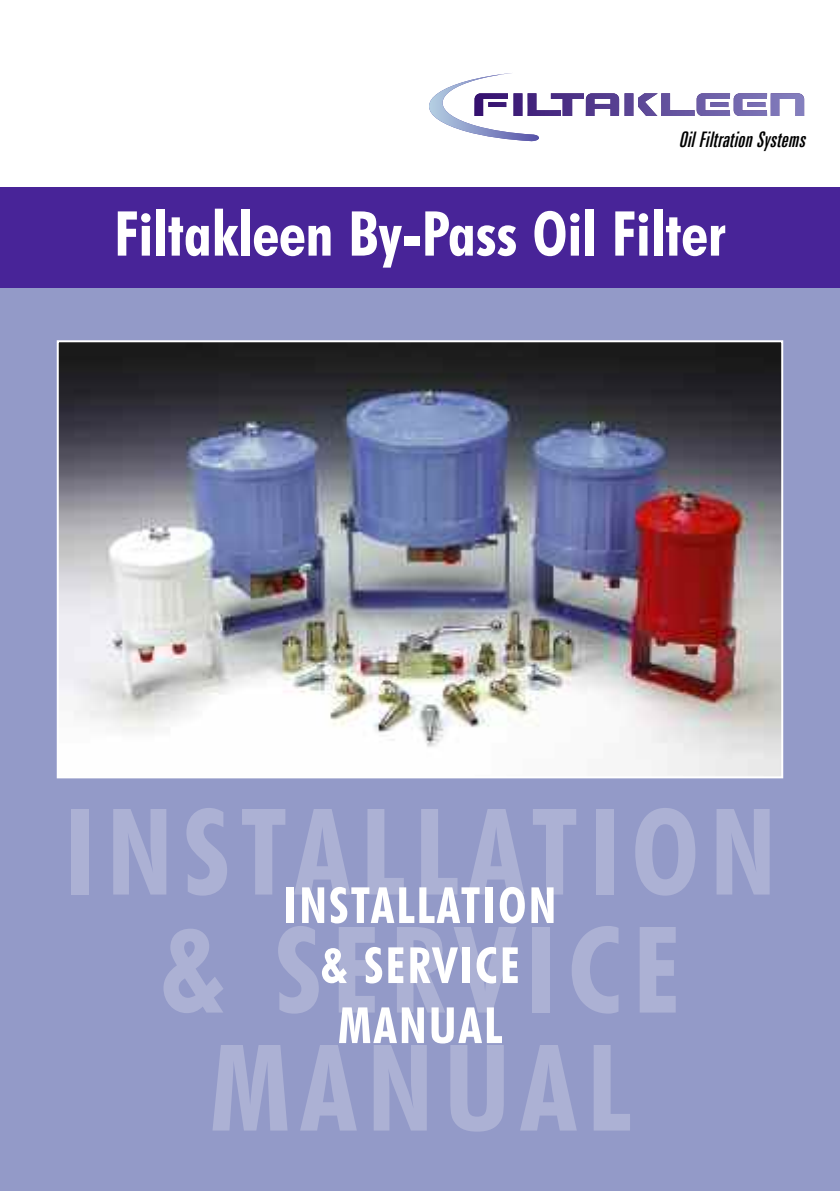
<style>
.page{position:relative;width:840px;height:1191px;background:#fff}
.page>*{position:absolute;margin:0;border:0;box-sizing:border-box;transform-origin:0 0}
.t1{font:700 condensed 120px/118px "Futura BT";letter-spacing:.09em;color:#acb1d4;text-align:center}
.t2{font:700 condensed 62px "Futura BT";color:#fff}
.t3{font:700 condensed 50px/60px "Futura BT";letter-spacing:.045em;color:#fff;text-align:center}
.t4{font:italic extra-condensed 21.4px "Zurich BT";color:#000}
</style>
<div class="page">
<div style="left:0;top:187px;width:839px;height:113px;background:#482498"></div>
<div style="left:0;top:288px;width:839px;height:903px;background:#939ac8"></div>
<img style="left:60px;top:343px;width:719px;height:432px">
<div style="left:57px;top:340px;width:725px;height:438px;border:2px solid #fff"></div>
<svg style="left:429px;top:73px;width:374px;height:68px"></svg>
<p class="t4" style="left:678px;top:132px;width:132px">OilFiltrationSystems</p>
<p class="t2" style="left:114px;top:209px;width:612px">Filtakleen By-Pass Oil Filter</p>
<h1 class="t1" style="left:64px;top:801px;width:713px">INSTALLATION &amp; SERVICE<br>MANUAL</h1>
<p class="t3" style="left:283px;top:879px;width:274px">INSTALLATION &amp; SERVICE<br>MANUAL</p>
</div>
